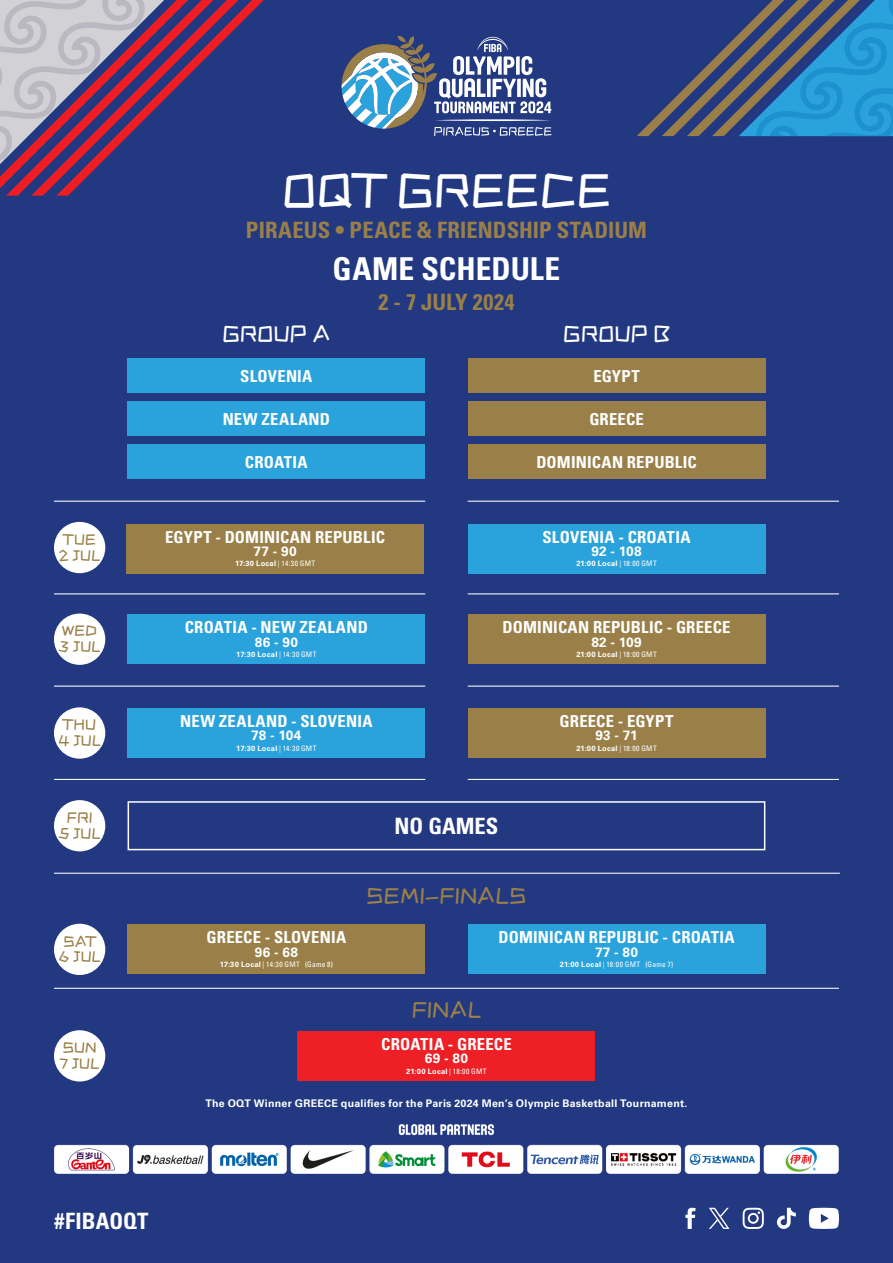
<style>
.page{position:relative;width:893px;height:1263px;background:#223880}
.page>*{position:absolute;margin:0;border:0;box-sizing:border-box;transform-origin:0 0}
.t1{font:48px "ZCOOL Kuai Le";letter-spacing:.005em;color:#fff}
.t2{font:700 condensed 31.5px "Univers LT Std";letter-spacing:.005em;color:#fff}
.t3{font:700 condensed 22.5px "Univers LT Std";letter-spacing:.005em;color:#9a8048}
.t4{font:22.5px "ZCOOL Kuai Le";letter-spacing:.005em;color:#9a8048}
.t5{font:700 condensed 22.5px "Univers LT Std";color:#fff}
.t6{font:22.5px "ZCOOL Kuai Le";letter-spacing:.005em;color:#fff}
.t7{font:700 condensed 16.5px "Univers LT Std";letter-spacing:.01em;color:#fff}
.t8{font:15px "ZCOOL Kuai Le";letter-spacing:.015em;color:#9a8048}
.t9{font:700 13.5px "Univers LT Std";letter-spacing:.025em;color:#fff}
.t10{font:700 10.5px "Univers LT Std";letter-spacing:.025em;color:#fff}
.t11{font:700 7.5px "Univers LT Std";letter-spacing:.03em;color:#fff}
.t12{font:condensed 7.5px "Univers LT Std";letter-spacing:.03em;color:#fff}
.s1{font-weight:400;font-stretch:condensed}
.s2{font-weight:700;font-stretch:normal}
</style>
<div class="page">
<svg style="left:637px;top:0;width:256px;height:136px"></svg>
<svg style="left:180px;top:0;width:84px;height:84px"></svg>
<svg style="left:0;top:0;width:180px;height:196px"></svg>
<div style="left:128px;top:358px;width:297px;height:35px;background:#2aa2db"></div>
<div style="left:128px;top:401px;width:297px;height:35px;background:#2aa2db"></div>
<div style="left:468px;top:358px;width:297px;height:35px;background:#9a8048"></div>
<div style="left:468px;top:401px;width:297px;height:35px;background:#9a8048"></div>
<div style="left:128px;top:444px;width:297px;height:35px;background:#2aa2db"></div>
<div style="left:468px;top:444px;width:297px;height:35px;background:#9a8048"></div>
<div style="left:126px;top:524px;width:298px;height:49px;background:#9a8048"></div>
<div style="left:468px;top:615px;width:297px;height:49px;background:#9a8048"></div>
<div style="left:468px;top:708px;width:297px;height:50px;background:#9a8048"></div>
<div style="left:468px;top:925px;width:297px;height:49px;background:#2aa2db"></div>
<hr style="left:468px;top:501px;width:371px;height:1px;background:#fff">
<hr style="left:54px;top:501px;width:371px;height:1px;background:#fff">
<div style="left:468px;top:524px;width:297px;height:49px;background:#2aa2db"></div>
<div style="left:128px;top:615px;width:297px;height:49px;background:#2aa2db"></div>
<div style="left:128px;top:708px;width:297px;height:50px;background:#2aa2db"></div>
<div style="left:128px;top:925px;width:297px;height:49px;background:#9a8048"></div>
<div style="left:298px;top:1031px;width:297px;height:49px;background:#ee2025"></div>
<div style="left:54px;top:522px;width:51px;height:51px;background:#fff;border-radius:50%"></div>
<div style="left:54px;top:613px;width:51px;height:52px;background:#fff;border-radius:50%"></div>
<div style="left:54px;top:707px;width:51px;height:52px;background:#fff;border-radius:50%"></div>
<div style="left:54px;top:800px;width:51px;height:51px;background:#fff;border-radius:50%"></div>
<div style="left:54px;top:924px;width:51px;height:51px;background:#fff;border-radius:50%"></div>
<div style="left:54px;top:1030px;width:51px;height:51px;background:#fff;border-radius:50%"></div>
<div style="left:128px;top:801px;width:637px;height:49px;border:2px solid #fff"></div>
<hr style="left:54px;top:593px;width:371px;height:1px;background:#fff">
<hr style="left:54px;top:686px;width:371px;height:1px;background:#fff">
<hr style="left:54px;top:873px;width:786px;height:1px;background:#fff">
<hr style="left:54px;top:988px;width:785px;height:1px;background:#fff">
<hr style="left:468px;top:593px;width:371px;height:1px;background:#fff">
<hr style="left:468px;top:686px;width:371px;height:1px;background:#fff">
<hr style="left:468px;top:779px;width:371px;height:1px;background:#fff">
<hr style="left:54px;top:779px;width:371px;height:1px;background:#fff">
<svg style="left:342px;top:36px;width:209px;height:100px"></svg>
<svg style="left:777px;top:1208px;width:19px;height:21px"></svg>
<svg style="left:743px;top:1208px;width:21px;height:21px"></svg>
<svg style="left:809px;top:1208px;width:30px;height:21px"></svg>
<svg style="left:685px;top:1208px;width:11px;height:21px"></svg>
<svg style="left:709px;top:1208px;width:20px;height:21px"></svg>
<img style="left:54px;top:1124px;width:785px;height:50px">
<p class="t1" style="left:282px;top:164px;width:331px">OQT GREECE</p>
<p class="t3" style="left:246px;top:216px;width:403px">PIRAEUS • PEACE &amp; FRIENDSHIP STADIUM</p>
<p class="t2" style="left:333px;top:249px;width:229px">GAME SCHEDULE</p>
<p class="t3" style="left:379px;top:288px;width:137px">2 - 7 JULY 2024</p>
<p class="t6" style="left:222px;top:321px;width:110px">GROUP A</p>
<p class="t6" style="left:563px;top:321px;width:108px">GROUP B</p>
<p class="t7" style="left:240px;top:366px;width:74px">SLOVENIA</p>
<p class="t7" style="left:223px;top:409px;width:109px">NEW ZEALAND</p>
<p class="t7" style="left:593px;top:366px;width:48px">EGYPT</p>
<p class="t7" style="left:589px;top:409px;width:56px">GREECE</p>
<p class="t7" style="left:245px;top:452px;width:64px">CROATIA</p>
<p class="t7" style="left:536px;top:452px;width:162px">DOMINICAN REPUBLIC</p>
<p class="t8" style="left:64px;top:531px;width:34px">TUE</p>
<p class="t8" style="left:59px;top:547px;width:42px">2 JUL</p>
<p class="t7" style="left:165px;top:527px;width:221px">EGYPT - DOMINICAN REPUBLIC</p>
<p class="t9" style="left:254px;top:543px;width:44px">77 - 90</p>
<p class="t11" style="left:235px;top:559px;width:82px">17:30 Local <span class="s1">| 14:30 GMT</span></p>
<p class="t7" style="left:543px;top:527px;width:149px">SLOVENIA - CROATIA</p>
<p class="t9" style="left:591px;top:543px;width:52px">92 - 108</p>
<p class="t11" style="left:576px;top:559px;width:82px">21:00 Local <span class="s1">| 18:00 GMT</span></p>
<p class="t8" style="left:62px;top:623px;width:36px">WED</p>
<p class="t8" style="left:59px;top:638px;width:43px">3 JUL</p>
<p class="t7" style="left:185px;top:617px;width:185px">CROATIA - NEW ZEALAND</p>
<p class="t9" style="left:255px;top:634px;width:45px">86 - 90</p>
<p class="t11" style="left:236px;top:650px;width:82px">17:30 Local <span class="s1">| 14:30 GMT</span></p>
<p class="t7" style="left:503px;top:617px;width:229px">DOMINICAN REPUBLIC - GREECE</p>
<p class="t9" style="left:591px;top:634px;width:52px">82 - 109</p>
<p class="t11" style="left:576px;top:650px;width:82px">21:00 Local <span class="s1">| 18:00 GMT</span></p>
<p class="t8" style="left:63px;top:717px;width:34px">THU</p>
<p class="t8" style="left:58px;top:732px;width:44px">4 JUL</p>
<p class="t7" style="left:180px;top:711px;width:194px">NEW ZEALAND - SLOVENIA</p>
<p class="t9" style="left:251px;top:728px;width:52px">78 - 104</p>
<p class="t11" style="left:236px;top:744px;width:82px">17:30 Local <span class="s1">| 14:30 GMT</span></p>
<p class="t7" style="left:560px;top:711px;width:115px">GREECE - EGYPT</p>
<p class="t9" style="left:595px;top:728px;width:44px">93 - 71</p>
<p class="t11" style="left:576px;top:744px;width:82px">21:00 Local <span class="s1">| 18:00 GMT</span></p>
<p class="t8" style="left:67px;top:809px;width:27px">FRI</p>
<p class="t8" style="left:59px;top:825px;width:43px">5 JUL</p>
<p class="t5" style="left:395px;top:812px;width:105px">NO GAMES</p>
<p class="t4" style="left:367px;top:884px;width:161px">SEMI-FINALS</p>
<p class="t8" style="left:64px;top:933px;width:34px">SAT</p>
<p class="t8" style="left:59px;top:949px;width:43px">6 JUL</p>
<p class="t7" style="left:207px;top:927px;width:141px">GREECE - SLOVENIA</p>
<p class="t9" style="left:255px;top:944px;width:45px">96 - 68</p>
<p class="t12" style="left:220px;top:960px;width:115px"><span class="s2">17:30 Local</span> | 14:30 GMT (Game 8)</p>
<p class="t7" style="left:498px;top:927px;width:238px">DOMINICAN REPUBLIC - CROATIA</p>
<p class="t9" style="left:595px;top:944px;width:44px">77 - 80</p>
<p class="t12" style="left:560px;top:960px;width:115px"><span class="s2">21:00 Local</span> | 18:00 GMT (Game 7)</p>
<p class="t4" style="left:412px;top:997px;width:71px">FINAL</p>
<p class="t8" style="left:63px;top:1039px;width:35px">SUN</p>
<p class="t8" style="left:60px;top:1055px;width:41px">7 JUL</p>
<p class="t7" style="left:381px;top:1034px;width:132px">CROATIA - GREECE</p>
<p class="t9" style="left:425px;top:1050px;width:45px">69 - 80</p>
<p class="t11" style="left:406px;top:1067px;width:82px">21:00 Local <span class="s1">| 18:00 GMT</span></p>
<p class="t10" style="left:205px;top:1097px;width:484px">The OQT Winner GREECE qualifies for the Paris 2024 Men’s Olympic Basketball Tournament.</p>
<p class="t5" style="left:55px;top:1207px;width:95px">#FIBAOQT</p>
</div>
